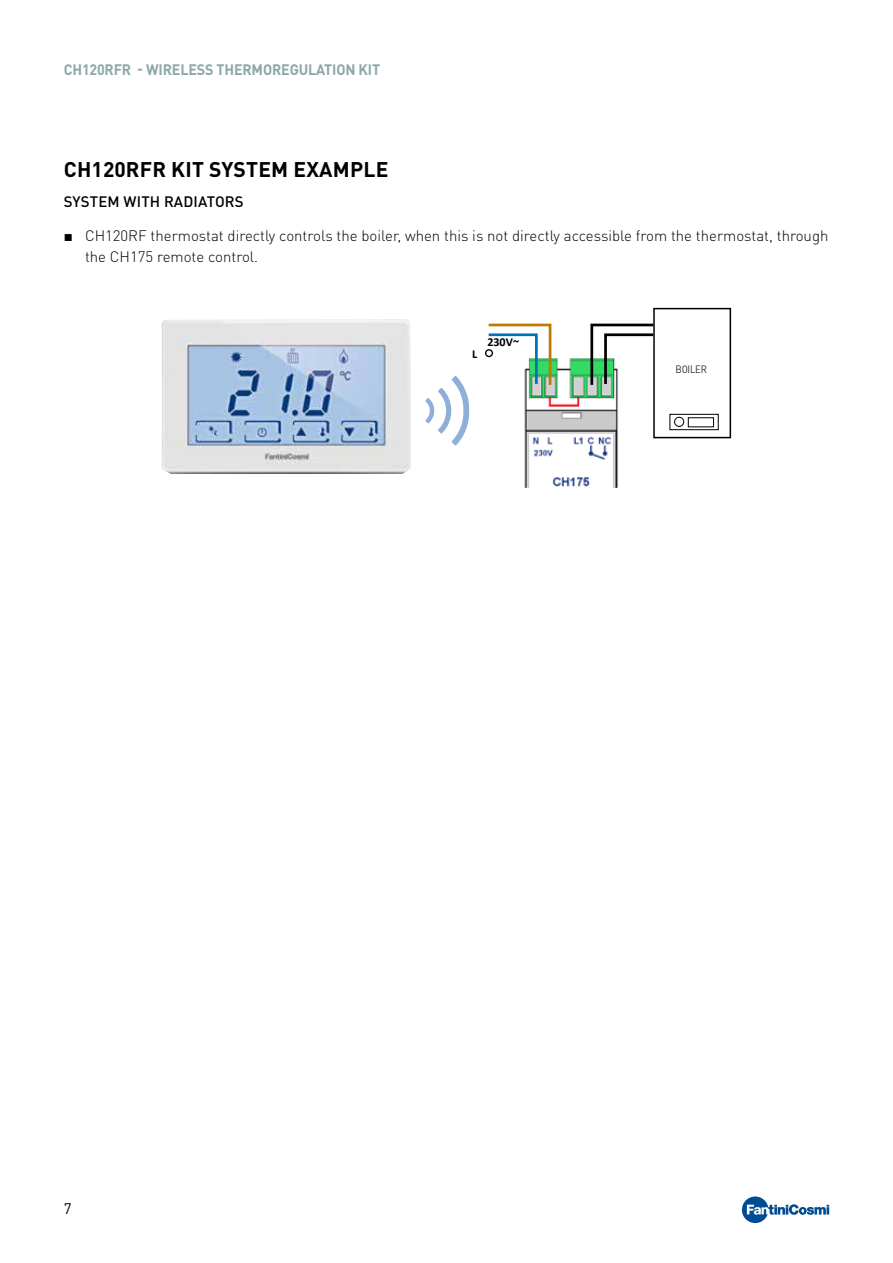
<style>
.page{position:relative;width:893px;height:1263px;background:#fff}
.page>*{position:absolute;margin:0;border:0;box-sizing:border-box;transform-origin:0 0}
.t1{font:700 21px "DIN Pro";letter-spacing:.01em;color:#000}
.t2{font:300 15px/21px "DIN Pro";color:#000}
.t3{font:700 15px "DIN Pro";letter-spacing:-.01em;color:#8da7a7;scale:.95 1}
.t4{font:500 15px "DIN Pro";letter-spacing:.01em;color:#000}
.t5{font:15px "DIN";color:#000}
.t6{font:700 12.15px "Calibri";color:#000}
.t7{font:10.5px "DIN";letter-spacing:-.025em;color:#282829;scale:.9 1}
.s1{font-family:"Arial";font-weight:400}
</style>
<div class="page">
<svg style="left:742px;top:1196px;width:87px;height:27px"></svg>
<div style="left:653px;top:308px;width:78px;height:130px;border:2px solid #000"></div>
<img style="left:524px;top:358px;width:94px;height:130px">
<svg style="left:425px;top:376px;width:44px;height:69px"></svg>
<img style="left:162px;top:319px;width:249px;height:155px">
<svg style="left:589px;top:322px;width:67px;height:66px"></svg>
<svg style="left:486px;top:323px;width:67px;height:65px"></svg>
<div style="left:485px;top:349px;width:8px;height:8px;border:1px solid #000;border-radius:50%"></div>
<svg style="left:674px;top:416px;width:41px;height:12px"></svg>
<div style="left:669px;top:414px;width:50px;height:16px;border:1px solid #000"></div>
<div style="left:674px;top:417px;width:10px;height:9px;background:#fff;border-radius:50%"></div>
<div style="left:674px;top:417px;width:10px;height:10px;border:1px solid #000;border-radius:50%"></div>
<div style="left:688px;top:418px;width:25px;height:9px;background:#fff"></div>
<div style="left:688px;top:417px;width:26px;height:10px;border:1px solid #000"></div>
<p class="t3" style="left:64px;top:60px;width:334px">CH120RFR - WIRELESS THERMOREGULATION KIT</p>
<h1 class="t1" style="left:64px;top:155px;width:326px">CH120RFR KIT SYSTEM EXAMPLE</h1>
<p class="t4" style="left:64px;top:191px;width:181px">SYSTEM WITH RADIATORS</p>
<p class="t2" style="left:85px;top:224px;width:745px;text-indent:-21px"><span class="s1">■</span> CH120RF thermostat directly controls the boiler, when this is not directly accessible from the thermostat, through the CH175 remote control.</p>
<p class="t5" style="left:64px;top:1199px;width:9px">7</p>
<p class="t6" style="left:472px;top:345px;width:7px">L</p>
<p class="t6" style="left:487px;top:333px;width:33px">230V~</p>
<p class="t7" style="left:676px;top:363px;width:36px">BOILER</p>
</div>
